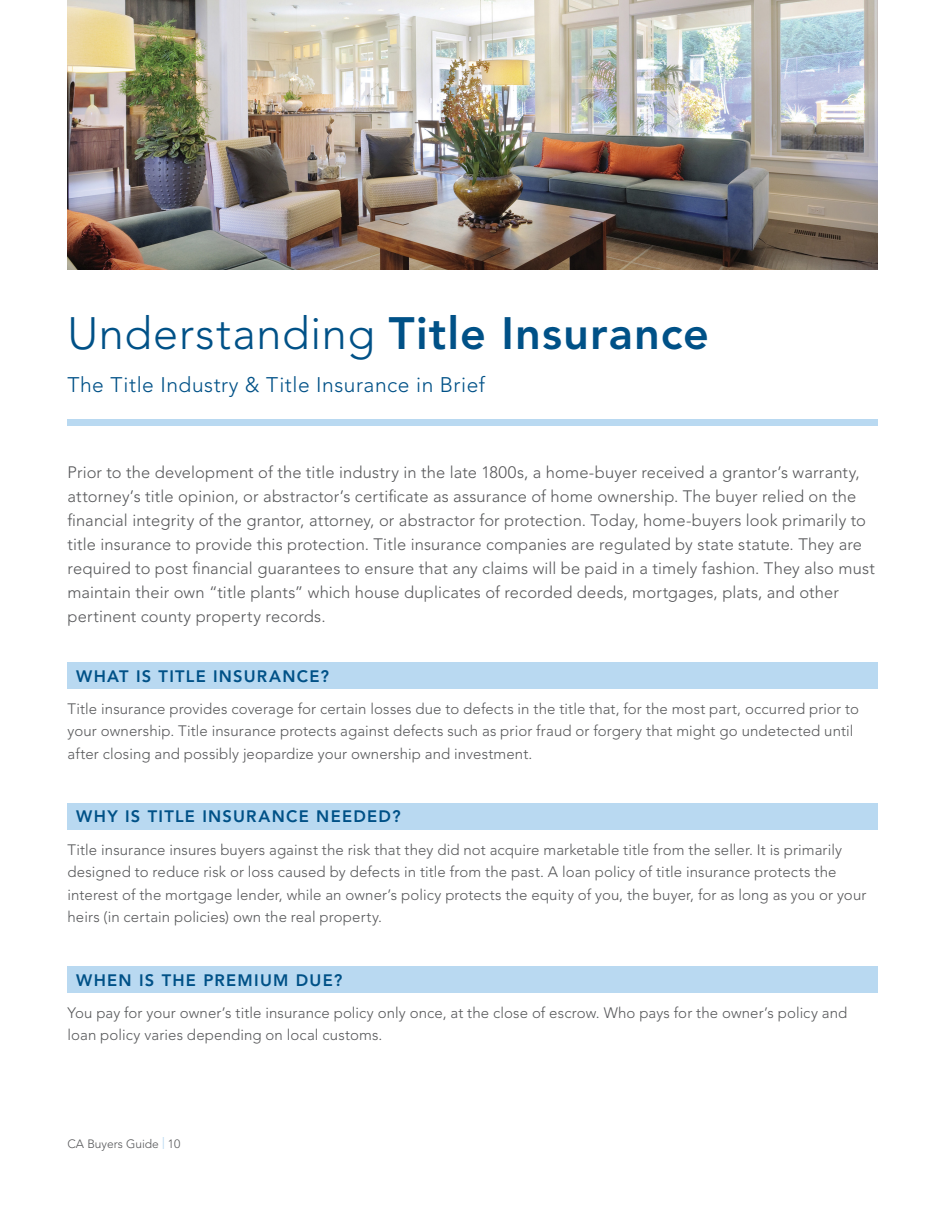
<style>
.page{position:relative;width:932px;height:1215px;background:#fff}
.page>*{position:absolute;margin:0;border:0;box-sizing:border-box;transform-origin:0 0}
.t1{font:800 45px "Avenir LT Std";letter-spacing:.025em;color:#005187}
.t2{font:300 21px "Avenir LT Std";letter-spacing:.025em;color:#005187}
.t3{font:300 16.5px/24px "Avenir LT Std";letter-spacing:.005em;color:#57585a}
.t4{font:800 16.5px "Avenir LT Std";letter-spacing:.075em;color:#005187}
.t5{font:300 15px/22.5px "Avenir LT Std";letter-spacing:.005em;color:#57585a}
.t6{font:300 12px "Avenir LT Std";color:#57585a}
.s1{font-weight:300}
.s2{font-weight:400;color:#b9d9f1}
</style>
<div class="page">
<img style="left:68px;top:0;width:810px;height:270px">
<div style="left:68px;top:419px;width:810px;height:7px;background:#b9d9f1"></div>
<div style="left:68px;top:662px;width:810px;height:27px;background:#b9d9f1"></div>
<div style="left:68px;top:803px;width:810px;height:27px;background:#b9d9f1"></div>
<div style="left:68px;top:966px;width:810px;height:27px;background:#b9d9f1"></div>
<hr style="left:931px;top:0;width:1px;height:469px;background:#b9d9f1">
<h1 class="t1" style="left:68px;top:307px;width:643px"><span class="s1">Understanding</span> Title Insurance</h1>
<h2 class="t2" style="left:68px;top:373px;width:419px">The Title Industry &amp; Title Insurance in Brief</h2>
<p class="t3" style="left:68px;top:461px;width:809px">Prior to the development of the title industry in the late 1800s, a home-buyer received a grantor’s warranty, attorney’s title opinion, or abstractor’s certificate as assurance of home ownership. The buyer relied on the financial integrity of the grantor, attorney, or abstractor for protection. Today, home-buyers look primarily to title insurance to provide this protection. Title insurance companies are regulated by state statute. They are required to post financial guarantees to ensure that any claims will be paid in a timely fashion. They also must maintain their own “title plants” which house duplicates of recorded deeds, mortgages, plats, and other pertinent county property records.</p>
<p class="t4" style="left:76px;top:666px;width:254px">WHAT IS TITLE INSURANCE?</p>
<p class="t5" style="left:68px;top:698px;width:793px">Title insurance provides coverage for certain losses due to defects in the title that, for the most part, occurred prior to your ownership. Title insurance protects against defects such as prior fraud or forgery that might go undetected until after closing and possibly jeopardize your ownership and investment.</p>
<p class="t4" style="left:76px;top:807px;width:326px">WHY IS TITLE INSURANCE NEEDED?</p>
<p class="t5" style="left:68px;top:838px;width:800px">Title insurance insures buyers against the risk that they did not acquire marketable title from the seller. It is primarily designed to reduce risk or loss caused by defects in title from the past. A loan policy of title insurance protects the interest of the mortgage lender, while an owner’s policy protects the equity of you, the buyer, for as long as you or your heirs (in certain policies) own the real property.</p>
<p class="t4" style="left:76px;top:970px;width:268px">WHEN IS THE PREMIUM DUE?</p>
<p class="t5" style="left:68px;top:1001px;width:781px">You pay for your owner’s title insurance policy only once, at the close of escrow. Who pays for the owner’s policy and loan policy varies depending on local customs.</p>
<p class="t6" style="left:68px;top:1136px;width:114px">CA Buyers Guide <span class="s2">|</span> 10</p>
</div>
